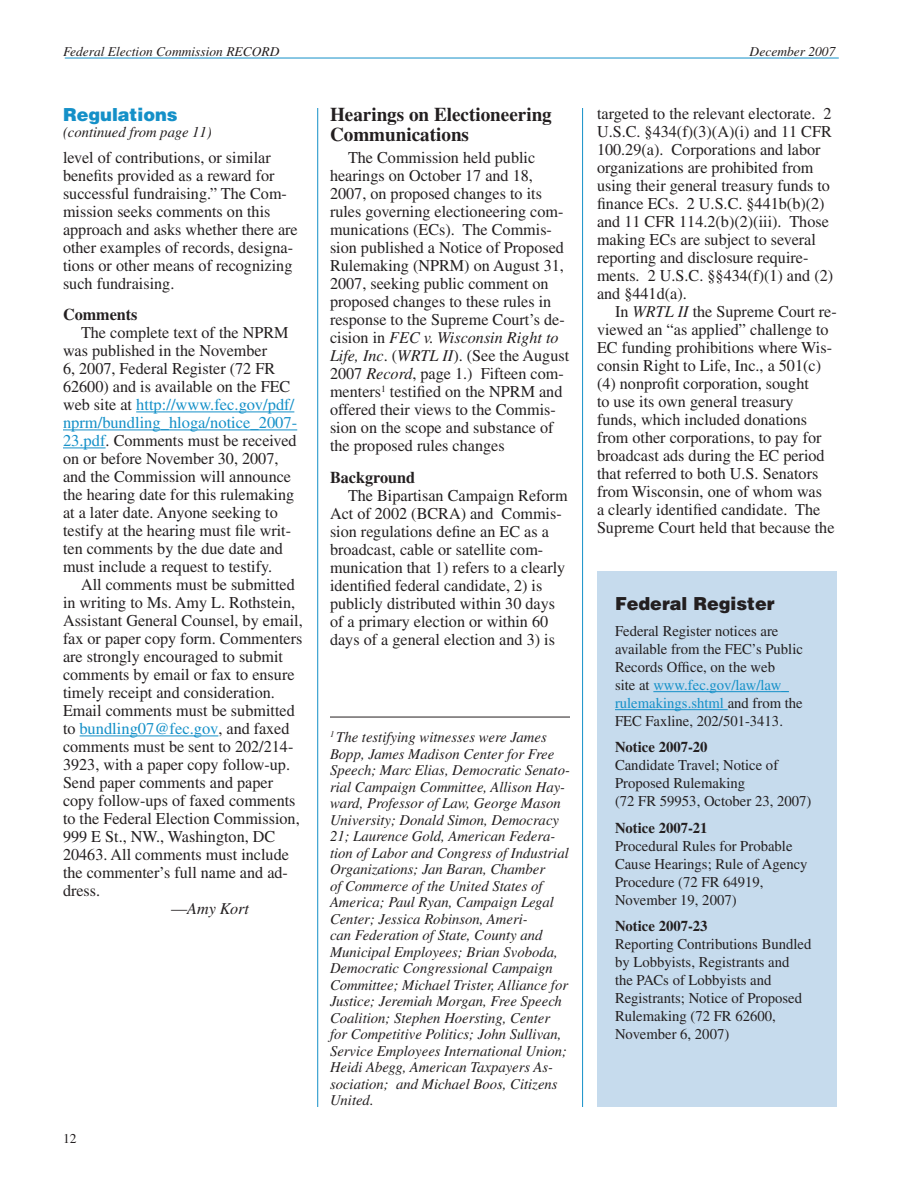
<style>
.page{position:relative;width:918px;height:1188px;background:#fff}
.page>*{position:absolute;margin:0;border:0;box-sizing:border-box;transform-origin:0 0}
.Level_1_Head{font:700 19.5px/19.5px "Times LT Std";color:#231f20}
.Box_Head{font:900 18px "Helvetica LT Std";color:#231f20}
.Category_Jump{font:900 18px "Helvetica LT Std";color:#1490c8}
.Normal_Text{font:16.5px/18px "Times LT Std";color:#231f20}
.Level_2_Head{font:700 16.5px "Times LT Std";color:#231f20}
.Normal_Text-2{font:italic 16.5px "Times LT Std";color:#231f20}
.Footnote_1{font:italic 15px/16.5px "Times LT Std";color:#231f20}
.Box_Text{font:15px/18px "Times LT Std";color:#231f20}
.Box_Text-2{font:700 15px "Times LT Std";color:#231f20}
.Continued_from{font:italic 15px "Times LT Std";color:#231f20}
.t1{font:italic 13.5px "Times LT Std";color:#231f20}
.t2{font:13.5px "Times LT Std";color:#231f20}
.s1{color:#1490c8}
.s2{font-style:normal}
.s3{font-style:italic}
</style>
<div class="page">
<hr style="left:317px;top:108px;width:1px;height:999px;background:#1490c8">
<hr style="left:582px;top:108px;width:1px;height:999px;background:#1490c8">
<hr style="left:65px;top:58px;width:774px;height:1px;background:#1490c8">
<hr style="left:136px;top:412px;width:158px;height:1px;background:#1490c8">
<hr style="left:63px;top:430px;width:234px;height:1px;background:#1490c8">
<hr style="left:63px;top:448px;width:43px;height:1px;background:#1490c8">
<hr style="left:80px;top:736px;width:138px;height:1px;background:#1490c8">
<hr style="left:330px;top:717px;width:240px;height:1px;background:#231f20">
<div style="left:597px;top:572px;width:240px;height:535px;background:#c6dbed"></div>
<hr style="left:653px;top:691px;width:136px;height:1px;background:#1490c8">
<hr style="left:615px;top:709px;width:113px;height:1px;background:#1490c8">
<p class="t1" style="left:63px;top:44px;width:218px">Federal Election Commission RECORD</p>
<p class="t1" style="left:750px;top:44px;width:87px">December 2007</p>
<p class="Category_Jump" style="left:63px;top:103px;width:116px">Regulations</p>
<p class="Continued_from" style="left:63px;top:124px;width:150px">(continued from page 11)</p>
<p class="Normal_Text" style="left:63px;top:148px;width:236px">level of contributions, or similar benefits provided as a reward for successful fundraising.” The Com&shy;mission seeks comments on this approach and asks whether there are other examples of records, designa&shy;tions or other means of recognizing such fundraising.</p>
<p class="Level_2_Head" style="left:63px;top:305px;width:76px">Comments</p>
<p class="Normal_Text" style="left:63px;top:324px;width:236px;text-indent:18px">The complete text of the NPRM was published in the November<br>6, 2007, Federal Register (72 FR 62600) and is available on the FEC web site at <span class="s1">http://www.fec.gov/pdf/ nprm/bundling_hloga/notice_2007- 23.pdf</span>. Comments must be received on or before November 30, 2007, and the Commission will announce the hearing date for this rulemaking at a later date. Anyone seeking to testify at the hearing must file writ&shy;ten comments by the due date and must include a request to testify.</p>
<p class="Normal_Text" style="left:63px;top:576px;width:241px;text-indent:18px">All comments must be submitted in writing to Ms. Amy L. Rothstein,<br>Assistant General Counsel, by email, fax or paper copy form. Commenters are strongly encouraged to submit comments by email or fax to ensure timely receipt and consideration.<br>Email comments must be submitted to <span class="s1">bundling07@fec.gov</span>, and faxed comments must be sent to 202/214-<br>3923, with a paper copy follow-up.<br>Send paper comments and paper copy follow-ups of faxed comments to the Federal Election Commission,<br>999 E St., NW., Washington, DC<br>20463. All comments must include the commenter’s full name and ad&shy;dress.</p>
<p class="Normal_Text-2" style="left:171px;top:900px;width:79px"><span class="s2">—</span>Amy Kort</p>
<p class="t2" style="left:63px;top:1131px;width:15px">12</p>
<p class="Level_1_Head" style="left:330px;top:105px;width:223px">Hearings on Electioneering<br>Communications</p>
<p class="Normal_Text" style="left:330px;top:149px;width:241px;text-indent:18px">The Commission held public hearings on October 17 and 18,<br>2007, on proposed changes to its rules governing electioneering com&shy;munications (ECs). The Commis&shy;sion published a Notice of Proposed<br>Rulemaking (NPRM) on August 31,<br>2007, seeking public comment on proposed changes to these rules in response to the Supreme Court’s de&shy;cision in <span class="s3">FEC v. Wisconsin Right to<br>Life, Inc</span>. (<span class="s3">WRTL II</span>). (See the August<br>2007 <span class="s3">Record</span>, page 1.) Fifteen com&shy;menters<sup>1</sup> testified on the NPRM and offered their views to the Commis&shy;sion on the scope and substance of the proposed rules changes</p>
<p class="Level_2_Head" style="left:330px;top:467px;width:87px">Background</p>
<p class="Normal_Text" style="left:330px;top:486px;width:239px;text-indent:18px">The Bipartisan Campaign Reform Act of 2002 (BCRA) and Commis&shy;sion regulations define an EC as a broadcast, cable or satellite com&shy;munication that 1) refers to a clearly identified federal candidate, 2) is publicly distributed within 30 days of a primary election or within 60 days of a general election and 3) is</p>
<p class="Footnote_1" style="left:330px;top:729px;width:242px"><sup>1</sup> The testifying witnesses were James Bopp, James Madison Center for Free Speech; Marc Elias, Democratic Senato&shy;rial Campaign Committee, Allison Hay&shy;ward, Professor of Law, George Mason University; Donald Simon, Democracy 21; Laurence Gold, American Federa&shy;tion of Labor and Congress of Industrial Organizations; Jan Baran, Chamber<br>of Commerce of the United States of America; Paul Ryan, Campaign Legal Center; Jessica Robinson, Ameri-<br>can Federation of State, County and Municipal Employees; Brian Svoboda, Democratic Congressional Campaign Committee; Michael Trister, Alliance for Justice; Jeremiah Morgan, Free Speech Coalition; Stephen Hoersting, Center for Competitive Politics; John Sullivan, Service Employees International Union; Heidi Abegg, American Taxpayers As&shy;sociation; and Michael Boos, Citizens United.</p>
<p class="Normal_Text" style="left:597px;top:105px;width:238px">targeted to the relevant electorate. 2<br>U.S.C. §434(f)(3)(A)(i) and 11 CFR 100.29(a). Corporations and labor organizations are prohibited from using their general treasury funds to finance ECs. 2 U.S.C. §441b(b)(2) and 11 CFR 114.2(b)(2)(iii). Those making ECs are subject to several reporting and disclosure require&shy;ments. 2 U.S.C. §§434(f)(1) and (2) and §441d(a).</p>
<p class="Normal_Text" style="left:597px;top:303px;width:241px;text-indent:18px">In <span class="s3">WRTL II</span> the Supreme Court re&shy;viewed an “as applied” challenge to EC funding prohibitions where Wis&shy;consin Right to Life, Inc., a 501(c) (4) nonprofit corporation, sought<br>to use its own general treasury funds, which included donations from other corporations, to pay for broadcast ads during the EC period that referred to both U.S. Senators from Wisconsin, one of whom was<br>a clearly identified candidate. The Supreme Court held that because the</p>
<p class="Box_Head" style="left:615px;top:592px;width:161px">Federal Register</p>
<p class="Box_Text" style="left:615px;top:622px;width:189px">Federal Register notices are available from the FEC’s Public<br>Records Office, on the web<br>site at <span class="s1">www.fec.gov/law/law_ rulemakings.shtml</span> and from the<br>FEC Faxline, 202/501-3413.</p>
<p class="Box_Text-2" style="left:615px;top:738px;width:94px">Notice 2007-20</p>
<p class="Box_Text" style="left:615px;top:756px;width:165px">Candidate Travel; Notice of<br>Proposed Rulemaking</p>
<p class="Box_Text" style="left:615px;top:792px;width:198px">(72 FR 59953, October 23, 2007)</p>
<p class="Box_Text-2" style="left:615px;top:819px;width:94px">Notice 2007-21</p>
<p class="Box_Text" style="left:615px;top:837px;width:194px">Procedural Rules for Probable<br>Cause Hearings; Rule of Agency<br>Procedure (72 FR 64919,<br>November 19, 2007)</p>
<p class="Box_Text-2" style="left:615px;top:917px;width:94px">Notice 2007-23</p>
<p class="Box_Text" style="left:615px;top:935px;width:198px">Reporting Contributions Bundled by Lobbyists, Registrants and<br>the PACs of Lobbyists and<br>Registrants; Notice of Proposed<br>Rulemaking (72 FR 62600,<br>November 6, 2007)</p>
</div>
